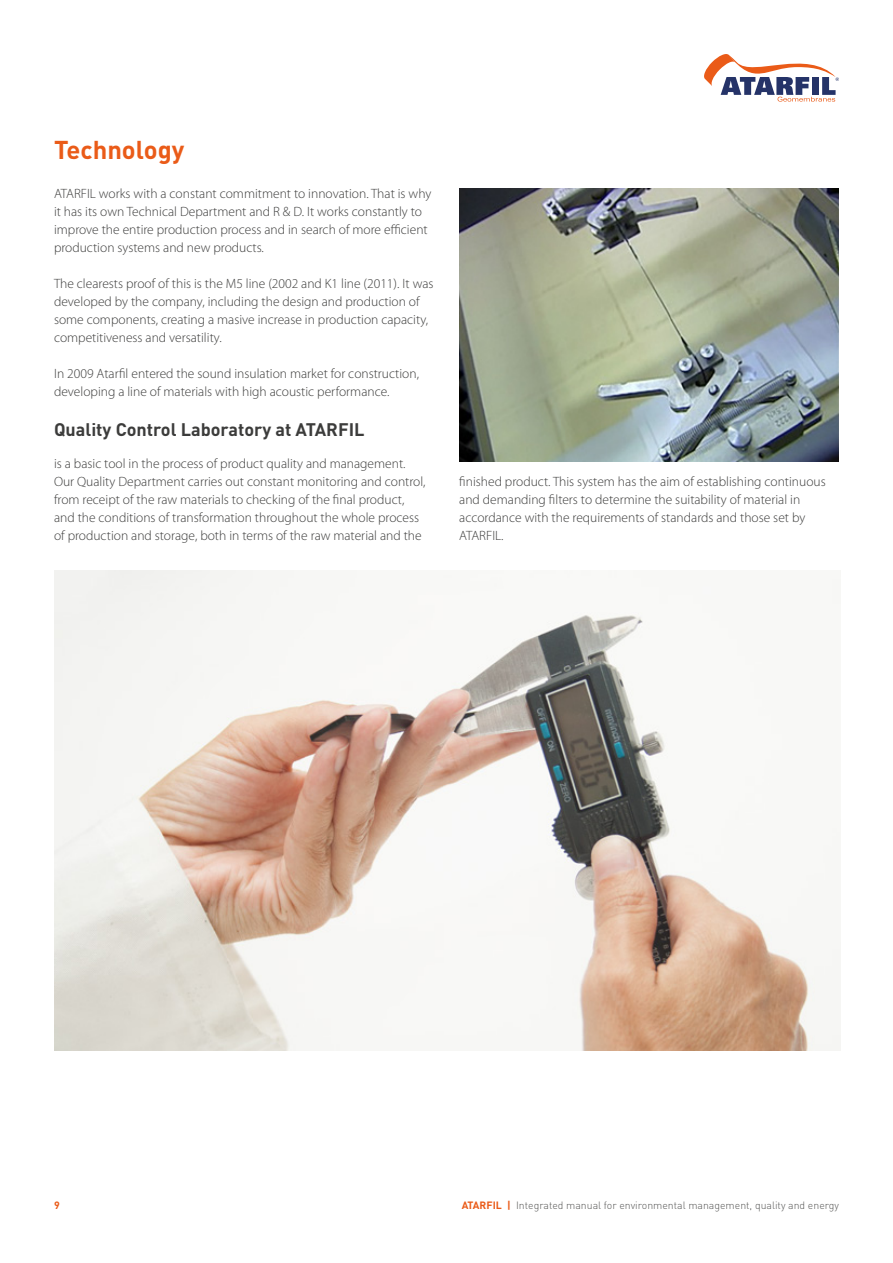
<style>
.page{position:relative;width:893px;height:1263px;background:#fff}
.page>*{position:absolute;margin:0;border:0;box-sizing:border-box;transform-origin:0 0}
.t1{font:700 25.5px "DIN Pro";color:#ea5b18}
.t2{font:700 18px "DIN Pro";color:#3c3c3b}
.t3{font:300 13.5px/18px "Myriad Pro";color:#3c3c3b}
.t4{font:300 10.5px "DIN Pro";color:#575756}
.t5{font:700 10.5px "DIN Pro";color:#ea5b18}
.s1{font-weight:700;color:#ea5b18}
</style>
<div class="page">
<svg style="left:704px;top:54px;width:135px;height:48px"></svg>
<img style="left:459px;top:188px;width:380px;height:273px">
<img style="left:54px;top:571px;width:786px;height:480px">
<h1 class="t1" style="left:54px;top:129px;width:132px">Technology</h1>
<p class="t3" style="left:54px;top:185px;width:379px">ATARFIL works with a constant commitment to innovation. That is why it has its own Technical Department and R &amp; D. It works constantly to improve the entire production process and in search of more efficient production systems and new products.</p>
<p class="t3" style="left:54px;top:275px;width:381px">The clearests proof of this is the M5 line (2002 and K1 line (2011). It was developed by the company, including the design and production of some components, creating a masive increase in production capacity, competitiveness and versatility.</p>
<p class="t3" style="left:54px;top:365px;width:367px">In 2009 Atarfil entered the sound insulation market for construction, developing a line of materials with high acoustic performance.</p>
<h2 class="t2" style="left:54px;top:414px;width:312px">Quality Control Laboratory at ATARFIL</h2>
<p class="t3" style="left:54px;top:455px;width:373px">is a basic tool in the process of product quality and management.<br>Our Quality Department carries out constant monitoring and control, from receipt of the raw materials to checking of the final product, and the conditions of transformation throughout the whole process of production and storage, both in terms of the raw material and the</p>
<p class="t3" style="left:459px;top:473px;width:368px">finished product. This system has the aim of establishing continuous and demanding filters to determine the suitability of material in accordance with the requirements of standards and those set by ATARFIL.</p>
<p class="t5" style="left:54px;top:1196px;width:7px">9</p>
<p class="t4" style="left:462px;top:1197px;width:379px"><span class="s1">ATARFIL |</span> Integrated manual for environmental management, quality and energy</p>
</div>
